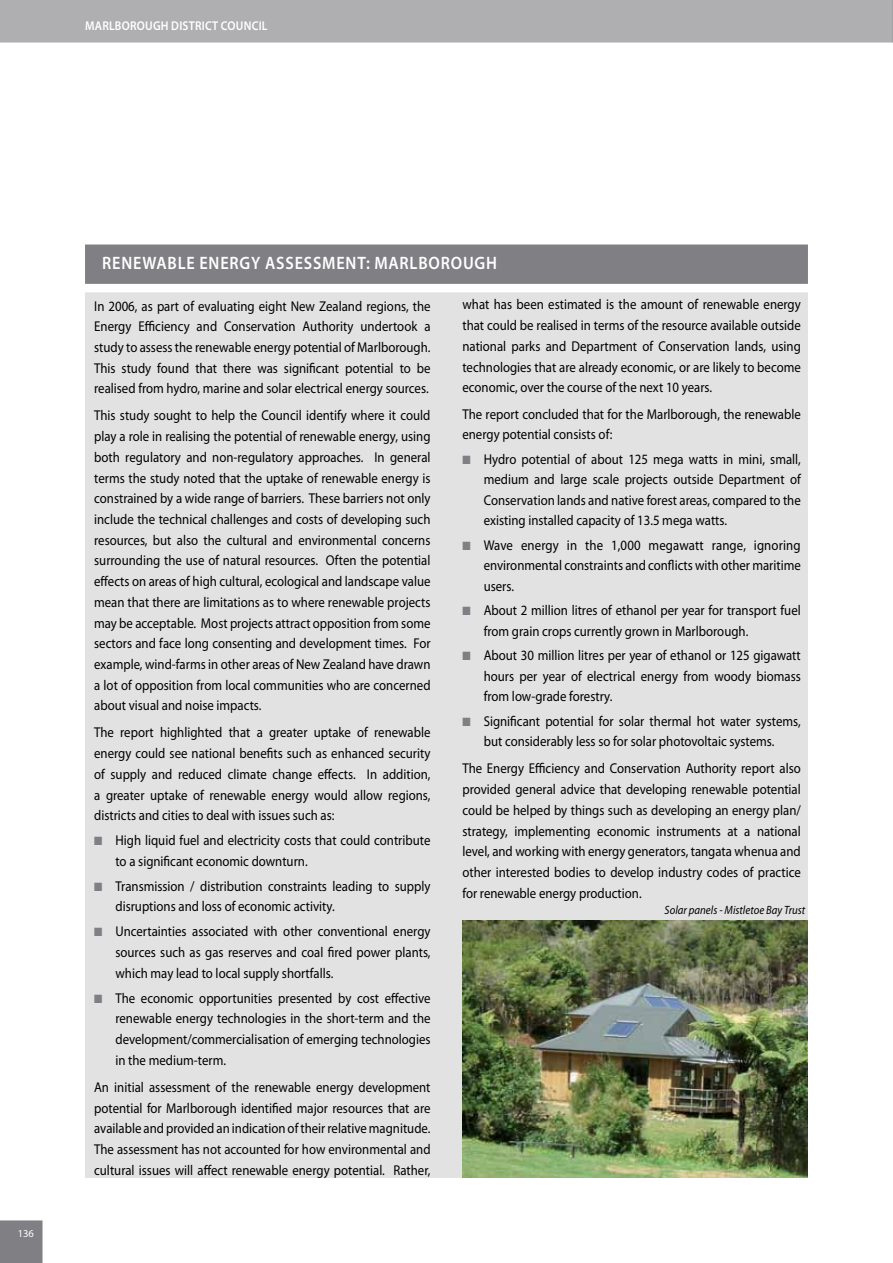
<style>
.page{position:relative;width:893px;height:1263px;background:#fff}
.page>*{position:absolute;margin:0;border:0;box-sizing:border-box;transform-origin:0 0}
.t1{font:600 18px "Myriad Pro";letter-spacing:.05em;color:#fff;scale:.9 1}
.t2{font:14.25px/20.7px "Myriad Pro";color:#000;text-align:justify;scale:.9 1}
.t3{font:600 12.75px "Myriad Pro";letter-spacing:.02em;color:#fff;scale:.9 1}
.t4{font:italic 12px "Myriad Pro";color:#000;scale:.9 1}
.t5{font:10.5px "Myriad Pro";color:#fff}
.s1{color:#807f83}
</style>
<div class="page">
<div style="left:0;top:1220px;width:43px;height:43px;background:#807f83"></div>
<div style="left:0;top:0;width:893px;height:43px;background:#afafb2"></div>
<div style="left:85px;top:292px;width:723px;height:886px;background:#e2e2e3"></div>
<div style="left:85px;top:244px;width:723px;height:40px;background:#807f83;border:2px solid #807f83"></div>
<img style="left:462px;top:921px;width:346px;height:257px">
<p class="t3" style="left:85px;top:18px;width:204px">MARLBOROUGH DISTRICT COUNCIL</p>
<p class="t5" style="left:18px;top:1227px;width:18px">136</p>
<p class="t1" style="left:102px;top:251px;width:440px">RENEWABLE ENERGY ASSESSMENT: MARLBOROUGH</p>
<p class="t2" style="left:462px;top:294px;width:378px">what has been estimated is the amount of renewable energy that could be realised in terms of the resource available outside national parks and Department of Conservation lands, using technologies that are already economic, or are likely to become economic, over the course of the next 10 years.</p>
<p class="t2" style="left:462px;top:404px;width:378px">The report concluded that for the Marlborough, the renewable energy potential consists of:</p>
<p class="t2" style="left:484px;top:449px;width:354px;text-indent:-21px"><span class="s1">■</span> Hydro potential of about 125 mega watts in mini, small, medium and large scale projects outside Department of Conservation lands and native forest areas, compared to the existing installed capacity of 13.5 mega watts.</p>
<p class="t2" style="left:484px;top:535px;width:354px;text-indent:-21px"><span class="s1">■</span> Wave energy in the 1,000 megawatt range, ignoring environmental constraints and conflicts with other maritime users.</p>
<p class="t2" style="left:484px;top:600px;width:354px;text-indent:-21px"><span class="s1">■</span> About 2 million litres of ethanol per year for transport fuel from grain crops currently grown in Marlborough.</p>
<p class="t2" style="left:484px;top:645px;width:354px;text-indent:-21px"><span class="s1">■</span> About 30 million litres per year of ethanol or 125 gigawatt hours per year of electrical energy from woody biomass from low-grade forestry.</p>
<p class="t2" style="left:462px;top:711px;width:377px;text-align:center"><span class="s1">■</span> Significant potential for solar thermal hot water systems, but considerably less so for solar photovoltaic systems.</p>
<p class="t2" style="left:462px;top:758px;width:378px">The Energy Efficiency and Conservation Authority report also provided general advice that developing renewable potential could be helped by things such as developing an energy plan/ strategy, implementing economic instruments at a national level, and working with energy generators, tangata whenua and other interested bodies to develop industry codes of practice for renewable energy production.</p>
<p class="t2" style="left:94px;top:295px;width:375px">In 2006, as part of evaluating eight New Zealand regions, the Energy Efficiency and Conservation Authority undertook a study to assess the renewable energy potential of Marlborough.<br>This study found that there was significant potential to be realised from hydro, marine and solar electrical energy sources.</p>
<p class="t2" style="left:94px;top:405px;width:375px">This study sought to help the Council identify where it could play a role in realising the potential of renewable energy, using both regulatory and non-regulatory approaches. In general terms the study noted that the uptake of renewable energy is constrained by a wide range of barriers. These barriers not only include the technical challenges and costs of developing such resources, but also the cultural and environmental concerns surrounding the use of natural resources. Often the potential effects on areas of high cultural, ecological and landscape value mean that there are limitations as to where renewable projects may be acceptable. Most projects attract opposition from some sectors and face long consenting and development times. For example, wind-farms in other areas of New Zealand have drawn a lot of opposition from local communities who are concerned about visual and noise impacts.</p>
<p class="t2" style="left:94px;top:722px;width:375px">The report highlighted that a greater uptake of renewable energy could see national benefits such as enhanced security of supply and reduced climate change effects. In addition, a greater uptake of renewable energy would allow regions, districts and cities to deal with issues such as:</p>
<p class="t2" style="left:115px;top:830px;width:352px;text-indent:-21px"><span class="s1">■</span> High liquid fuel and electricity costs that could contribute to a significant economic downturn.</p>
<p class="t2" style="left:115px;top:875px;width:352px;text-indent:-21px"><span class="s1">■</span> Transmission / distribution constraints leading to supply disruptions and loss of economic activity.</p>
<p class="t2" style="left:115px;top:921px;width:352px;text-indent:-21px"><span class="s1">■</span> Uncertainties associated with other conventional energy sources such as gas reserves and coal fired power plants, which may lead to local supply shortfalls.</p>
<p class="t2" style="left:115px;top:987px;width:352px;text-indent:-21px"><span class="s1">■</span> The economic opportunities presented by cost effective renewable energy technologies in the short-term and the development/commercialisation of emerging technologies in the medium-term.</p>
<p class="t2" style="left:94px;top:1076px;width:375px">An initial assessment of the renewable energy development potential for Marlborough identified major resources that are available and provided an indication of their relative magnitude.<br>The assessment has not accounted for how environmental and cultural issues will affect renewable energy potential. Rather,</p>
<p class="t4" style="left:665px;top:903px;width:158px">Solar panels - Mistletoe Bay Trust</p>
</div>
